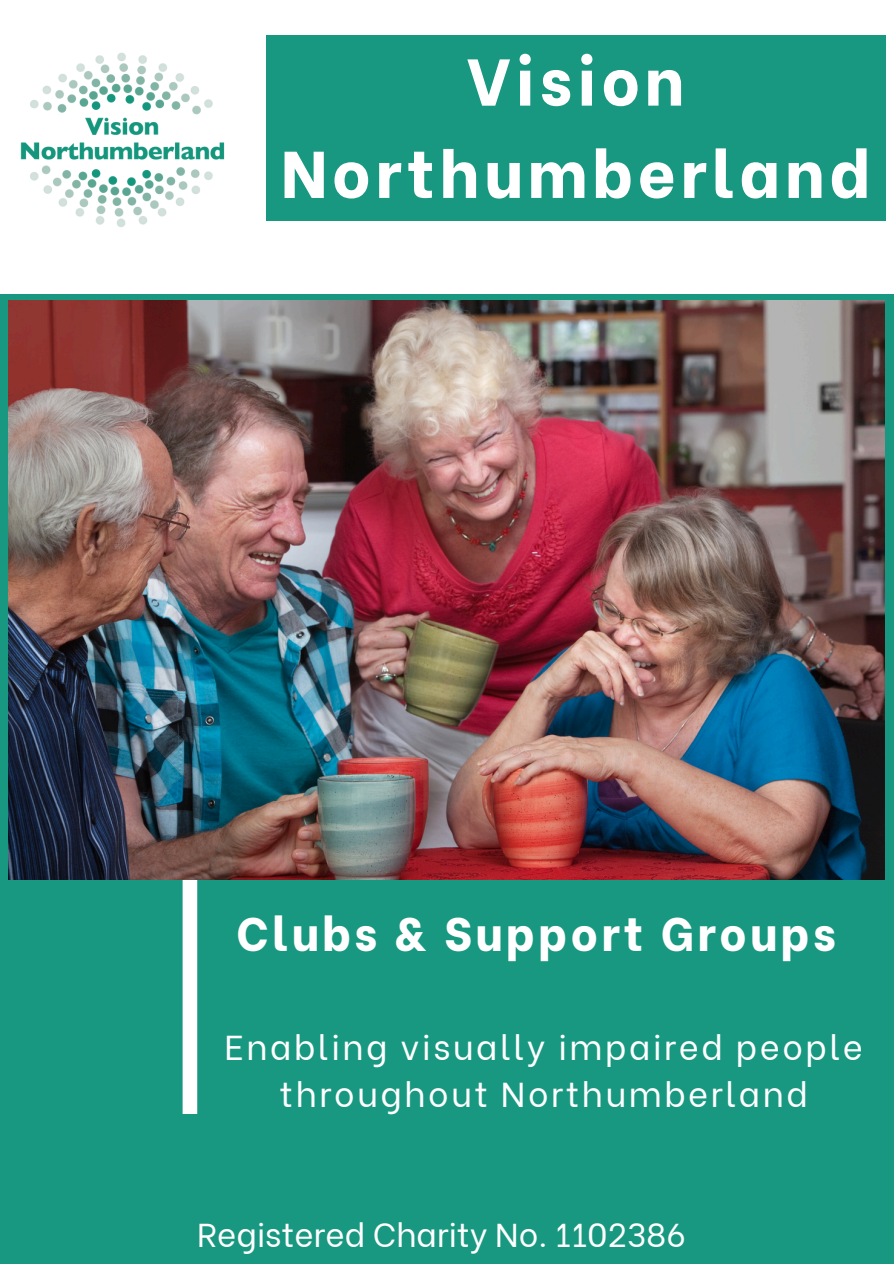
<style>
.page{position:relative;width:894px;height:1264px;background:#fff}
.page>*{position:absolute;margin:0;border:0;box-sizing:border-box;transform-origin:0 0}
.t1{font:800 66px/92.2px "Be Vietnam";letter-spacing:.075em;color:#fff;text-align:center}
.t2{font:800 46.5px "Be Vietnam";letter-spacing:.075em;color:#fff}
.t3{font:34.5px/47.2px "Be Vietnam";letter-spacing:.075em;color:#fff;text-align:center}
.t4{font:33px "Be Vietnam";color:#fff}
</style>
<div class="page">
<img style="left:20px;top:35px;width:279px;height:192px">
<div style="left:0;top:295px;width:893px;height:968px;background:#189880"></div>
<div style="left:182px;top:878px;width:15px;height:235px;background:#fff"></div>
<img style="left:9px;top:301px;width:875px;height:578px">
<div style="left:266px;top:36px;width:618px;height:185px;background:#189880"></div>
<p class="t1" style="left:281px;top:29px;width:590px">Vision<br>Northumberland</p>
<h1 class="t2" style="left:236px;top:895px;width:601px">Clubs &amp; Support Groups</h1>
<p class="t3" style="left:224px;top:1020px;width:640px">Enabling visually impaired people throughout Northumberland</p>
<p class="t4" style="left:197px;top:1207px;width:490px">Registered Charity No. 1102386</p>
</div>
